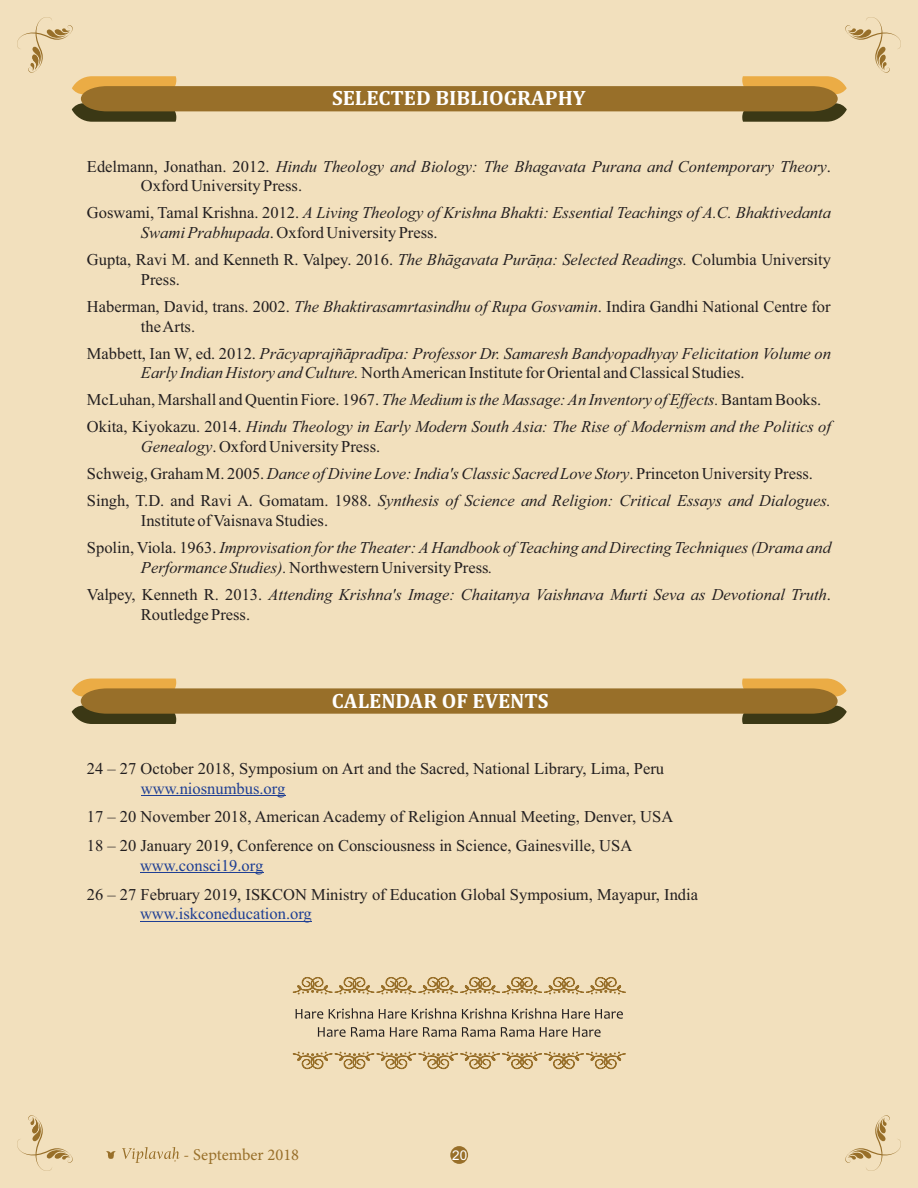
<style>
.page{position:relative;width:918px;height:1188px;background:#fff}
.page>*{position:absolute;margin:0;border:0;box-sizing:border-box;transform-origin:0 0}
.t1{font:700 21px "Cambria";color:#fff}
.t2{font:italic 16.5px/19.8px "Times New Roman";color:#231f20}
.t3{font:16.5px/19.8px "Times New Roman";color:#231f20}
.t4{font:16.5px "Times New Roman";color:#1f3f94}
.t5{font:16.5px "Minion Pro";color:#986f29}
.t6{font:13.5px "Arial";color:#fff}
.s1{font-style:normal}
.s2{font-style:italic}
</style>
<div class="page">
<div style="left:0;top:122px;width:918px;height:1066px;background:#f2e0bd"></div>
<svg style="left:843px;top:1113px;width:75px;height:75px;background:#ecd9b4"></svg>
<svg style="left:0;top:1113px;width:75px;height:75px;background:#ecd9b3"></svg>
<div style="left:450px;top:1146px;width:18px;height:18px;background:#986f29;border-radius:50%"></div>
<svg style="left:0;top:0;width:918px;height:122px;background:#dec79d"></svg>
<svg style="left:72px;top:679px;width:775px;height:45px;background:#b5945a"></svg>
<hr style="left:141px;top:795px;width:144px;height:1px;background:#1f3f94">
<hr style="left:140px;top:872px;width:123px;height:1px;background:#1f3f94">
<hr style="left:140px;top:921px;width:172px;height:1px;background:#1f3f94">
<svg style="left:296px;top:1008px;width:327px;height:29px;background:#cfbfa2"></svg>
<svg style="left:293px;top:973px;width:333px;height:21px;background:#d9c195"></svg>
<svg style="left:293px;top:1052px;width:333px;height:21px;background:#dac195"></svg>
<svg style="left:106px;top:1151px;width:10px;height:8px"></svg>
<svg style="left:122px;top:1147px;width:57px;height:16px"></svg>
<p class="t1" style="left:332px;top:89px;width:255px">SELECTED BIBLIOGRAPHY</p>
<p class="t2" style="left:141px;top:158px;width:692px;text-indent:-54px"><span class="s1">Edelmann, Jonathan. 2012.</span> Hindu Theology and Biology: The Bhagavata Purana and Contemporary Theory<span class="s1">.<br>Oxford University Press.</span></p>
<p class="t2" style="left:141px;top:205px;width:692px;text-indent:-54px"><span class="s1">Goswami, Tamal Krishna. 2012.</span> A Living Theology of Krishna Bhakti: Essential Teachings of A.C. Bhaktivedanta<br>Swami Prabhupada<span class="s1">. Oxford University Press.</span></p>
<p class="t3" style="left:141px;top:251px;width:692px;text-indent:-54px">Gupta, Ravi M. and Kenneth R. Valpey. 2016. <span class="s2">The Bhāgavata Purāṇa: Selected Readings.</span> Columbia University<br>Press.</p>
<p class="t3" style="left:141px;top:298px;width:691px;text-indent:-54px">Haberman, David, trans. 2002. <span class="s2">The Bhaktirasamrtasindhu of Rupa Gosvamin</span>. Indira Gandhi National Centre for the Arts.</p>
<p class="t2" style="left:141px;top:345px;width:692px;text-indent:-54px"><span class="s1">Mabbett, Ian W, ed. 2012.</span> Prācyaprajñāpradīpa: Professor Dr. Samaresh Bandyopadhyay Felicitation Volume on<br>Early Indian History and Culture. <span class="s1">North American Institute for Oriental and Classical Studies.</span></p>
<p class="t3" style="left:87px;top:392px;width:736px">McLuhan, Marshall and Quentin Fiore. 1967. <span class="s2">The Medium is the Massage: An Inventory of Effects.</span> Bantam Books.</p>
<p class="t2" style="left:141px;top:419px;width:692px;text-indent:-54px"><span class="s1">Okita, Kiyokazu. 2014.</span> Hindu Theology in Early Modern South Asia: The Rise of Modernism and the Politics of<br>Genealogy<span class="s1">. Oxford University Press.</span></p>
<p class="t3" style="left:87px;top:465px;width:728px">Schweig, Graham M. 2005. <span class="s2">Dance of Divine Love: India's Classic Sacred Love Story</span>. Princeton University Press.</p>
<p class="t3" style="left:141px;top:492px;width:692px;text-indent:-54px">Singh, T.D. and Ravi A. Gomatam. 1988. <span class="s2">Synthesis of Science and Religion: Critical Essays and Dialogues.<br></span>Institute of Vaisnava Studies.</p>
<p class="t2" style="left:141px;top:539px;width:692px;text-indent:-54px"><span class="s1">Spolin, Viola. 1963.</span> Improvisation for the Theater: A Handbook of Teaching and Directing Techniques (Drama and<br>Performance Studies). <span class="s1">Northwestern University Press</span>.</p>
<p class="t2" style="left:141px;top:586px;width:692px;text-indent:-54px"><span class="s1">Valpey, Kenneth R. 2013.</span> Attending Krishna's Image: Chaitanya Vaishnava Murti Seva as Devotional Truth<span class="s1">.<br>Routledge Press.</span></p>
<p class="t1" style="left:332px;top:691px;width:218px">CALENDAR OF EVENTS</p>
<p class="t3" style="left:87px;top:760px;width:579px">24 – 27 October 2018, Symposium on Art and the Sacred, National Library, Lima, Peru</p>
<p class="t4" style="left:141px;top:782px;width:146px">www.niosnumbus.org</p>
<p class="t3" style="left:87px;top:809px;width:588px">17 – 20 November 2018, American Academy of Religion Annual Meeting, Denver, USA</p>
<p class="t3" style="left:87px;top:837px;width:547px">18 – 20 January 2019, Conference on Consciousness in Science, Gainesville, USA</p>
<p class="t4" style="left:140px;top:859px;width:125px">www.consci19.org</p>
<p class="t3" style="left:87px;top:886px;width:613px">26 – 27 February 2019, ISKCON Ministry of Education Global Symposium, Mayapur, India</p>
<p class="t4" style="left:140px;top:908px;width:173px">www.iskconeducation.org</p>
<p class="t5" style="left:184px;top:1148px;width:117px">- September 2018</p>
<p class="t6" style="left:452px;top:1150px;width:17px">20</p>
</div>
